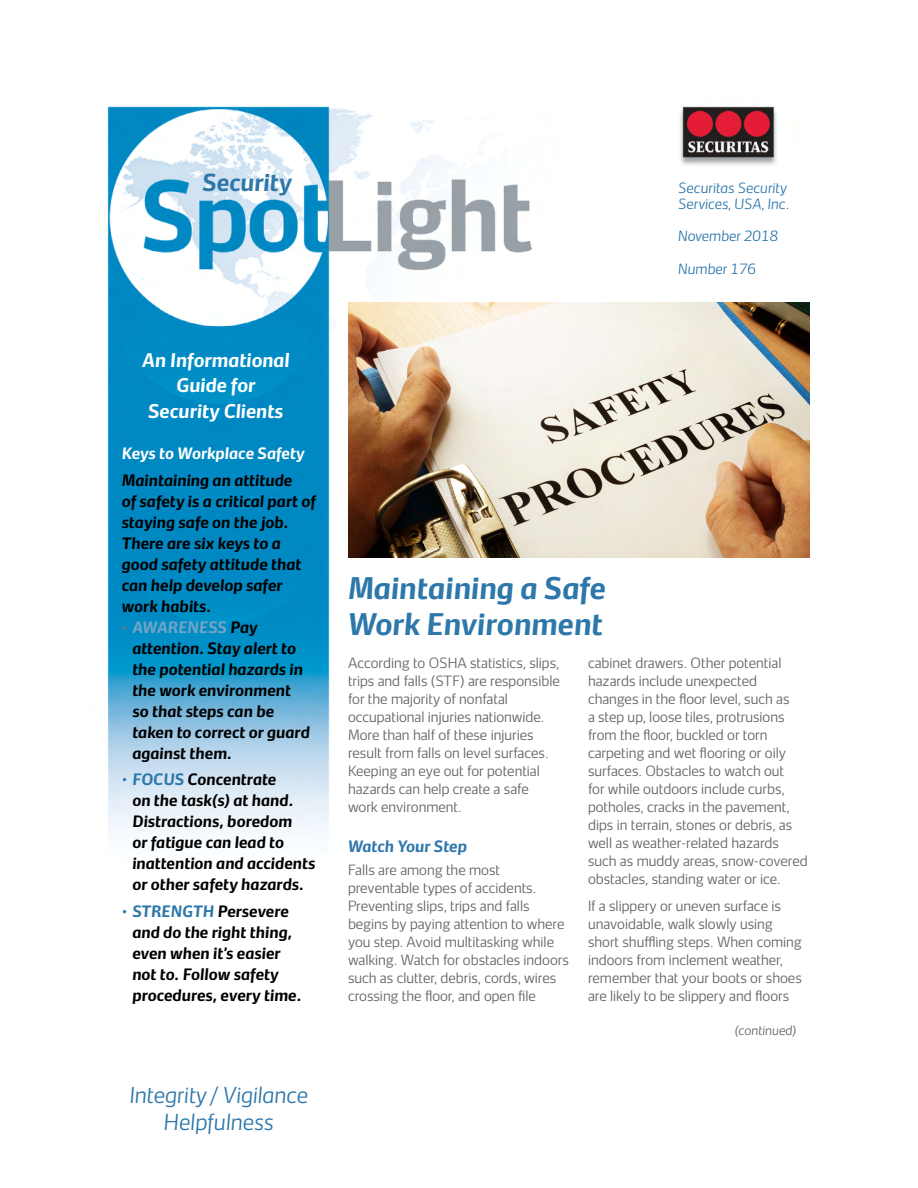
<style>
.page{position:relative;width:918px;height:1188px;background:#fff}
.page>*{position:absolute;margin:0;border:0;box-sizing:border-box;transform-origin:0 0}
.t1{font:italic 700 28.5px/36px "Securitas Sans TT";color:#2d77aa}
.t2{font:italic 700 22.5px "Securitas Sans";color:#2d77aa}
.t3{font:italic 300 21px/27px "Securitas Sans";color:#2d77aa;text-align:center}
.t4{font:italic 700 18px/25.5px "Securitas Sans";color:#fff;text-align:center}
.t5{font:italic 700 15px/21px "Securitas Sans";color:#000}
.t6{font:italic 700 15px "Securitas Sans";color:#fff}
.t7{font:italic 700 15px "Securitas Sans TT";color:#74a5c7}
.t8{font:italic 700 15px "Securitas Sans";color:#2d77aa}
.t9{font:300 13.5px/18px "Securitas Sans";color:#656465}
.t10{font:italic 300 13.5px/16.2px "Securitas Sans";color:#2d77aa}
.t11{font:italic 300 12px "Securitas Sans";color:#656465}
.s1{font-family:"Securitas Sans";color:#757779}
.s2{font-family:"Securitas Sans";color:#000}
.s3{color:#2d77aa}
</style>
<div class="page">
<img style="left:107px;top:106px;width:670px;height:733px">
<img style="left:348px;top:302px;width:462px;height:256px">
<h2 class="t2" style="left:202px;top:163px;width:91px">Security</h2>
<p class="t10" style="left:678px;top:178px;width:113px">Securitas Security<br>Services, USA, Inc.</p>
<p class="t10" style="left:678px;top:227px;width:101px">November 2018</p>
<p class="t10" style="left:678px;top:259px;width:79px">Number 176</p>
<h3 class="t4" style="left:142px;top:345px;width:149px">An Informational<br>Guide for<br>Security Clients</h3>
<p class="t6" style="left:122px;top:441px;width:184px">Keys to Workplace Safety</p>
<p class="t5" style="left:122px;top:468px;width:195px">Maintaining an attitude<br>of safety is a critical part of staying safe on the job.<br>There are six keys to a good safety attitude that can help develop safer work habits.</p>
<p class="t7" style="left:122px;top:614px;width:137px"><span class="s1">•</span> AWARENESS <span class="s2">Pay</span></p>
<p class="t5" style="left:132px;top:636px;width:179px">attention. Stay alert to the potential hazards in the work environment so that steps can be taken to correct or guard against them.</p>
<p class="t5" style="left:132px;top:767px;width:185px;text-indent:-10px"><span class="s3">• FOCUS</span> Concentrate<br>on the task(s) at hand.<br>Distractions, boredom<br>or fatigue can lead to inattention and accidents or other safety hazards.</p>
<p class="t5" style="left:132px;top:899px;width:171px;text-indent:-10px"><span class="s3">• Strength</span> Persevere and do the right thing, even when it’s easier not to. Follow safety procedures, every time.</p>
<h3 class="t3" style="left:130px;top:1079px;width:180px">Integrity / Vigilance<br>Helpfulness</h3>
<h1 class="t1" style="left:348px;top:567px;width:260px">Maintaining a Safe<br>Work Environment</h1>
<p class="t9" style="left:348px;top:652px;width:213px">According to OSHA statistics, slips, trips and falls (STF) are responsible for the majority of nonfatal occupational injuries nationwide.<br>More than half of these injuries result from falls on level surfaces.<br>Keeping an eye out for potential hazards can help create a safe work environment.</p>
<p class="t8" style="left:348px;top:834px;width:121px">Watch Your Step</p>
<p class="t9" style="left:348px;top:859px;width:222px">Falls are among the most preventable types of accidents.<br>Preventing slips, trips and falls begins by paying attention to where you step. Avoid multitasking while walking. Watch for obstacles indoors such as clutter, debris, cords, wires crossing the floor, and open file</p>
<p class="t9" style="left:588px;top:652px;width:221px">cabinet drawers. Other potential hazards include unexpected changes in the floor level, such as<br>a step up, loose tiles, protrusions from the floor, buckled or torn carpeting and wet flooring or oily surfaces. Obstacles to watch out<br>for while outdoors include curbs, potholes, cracks in the pavement, dips in terrain, stones or debris, as well as weather-related hazards such as muddy areas, snow-covered obstacles, standing water or ice.</p>
<p class="t9" style="left:588px;top:895px;width:215px">If a slippery or uneven surface is unavoidable, walk slowly using short shuffling steps. When coming indoors from inclement weather, remember that your boots or shoes are likely to be slippery and floors</p>
<p class="t11" style="left:735px;top:1020px;width:63px">(continued)</p>
</div>
